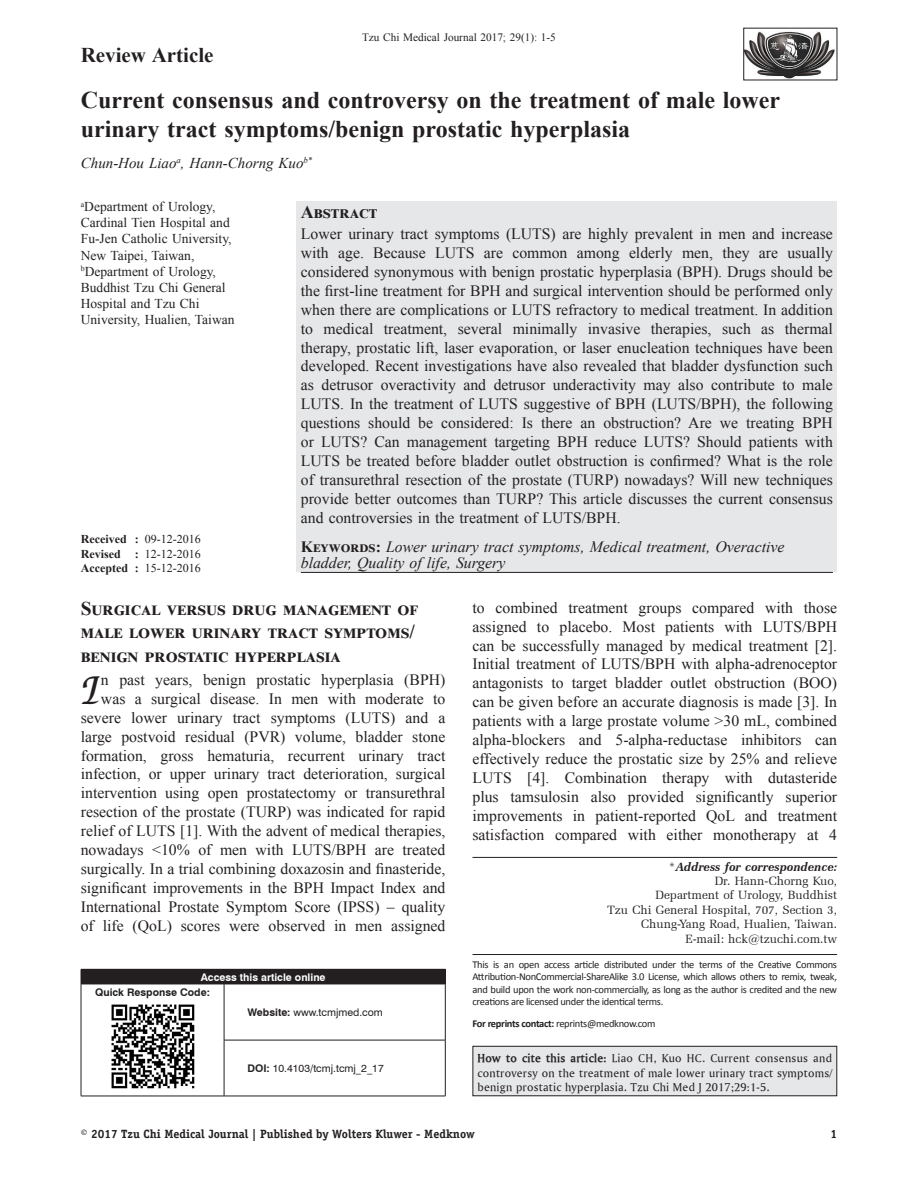
<style>
.page{position:relative;width:918px;height:1188px;background:#fff}
.page>*{position:absolute;margin:0;border:0;box-sizing:border-box;transform-origin:0 0}
._1_TX_text{font:italic 500 46.65px "Zapf Chancery IT Cby BT";color:#231f20}
.AT{font:700 24px/28.8px "Times New Roman";color:#231f20}
.AH{font:700 21px "Times New Roman";color:#231f20}
.t1{font:700 19.5px/23.4px "Times New Roman";letter-spacing:.03em;color:#231f20;text-align:justify}
.ABSH{font:700 18px "Times New Roman";color:#231f20}
._1_TX_text-2{font:15.75px/18.9px "Times New Roman";color:#231f20;text-align:justify}
.ABS_Text{font:15.75px/18.9px "Times New Roman";color:#231f20;text-align:justify}
.KWD{font:italic 15.75px/16.2px "Times New Roman";color:#231f20}
.AU{font:italic 15px "Times New Roman";color:#231f20}
.AFF{font:13.5px/16.2px "Times New Roman";color:#231f20}
.ADD{font:12px/14.4px "Zapf Elliptical 711 BT";color:#231f20;text-align:right}
.HTC{font:12px/14.4px "Ameretto Normal";letter-spacing:.02em;color:#231f20;text-align:justify}
.t2{font:700 12px "Officina Serif";color:#231f20}
.HIS{font:12px "Times New Roman";color:#231f20}
.RH{font:11.25px "Times New Roman";color:#231f20}
.Pa7{font:10.5px/12.6px "Calibri";letter-spacing:-.03em;color:#231f20;text-align:justify}
.DOI{font:10.5px "Swiss 721 BT";color:#231f20}
.ATAO{font:700 10.5px "Swiss 721 BT";color:#fff}
.Website{font:10.5px "Swiss 721 BT";color:#231f20}
.QRC{font:700 10.5px "Swiss 721 BT";color:#231f20}
.s1{font-weight:700;font-style:normal}
.s2{font-weight:700}
.s3{font-weight:700;font-style:italic}
.s4{font-family:"Ameretto";font-weight:700}
</style>
<div class="page">
<div style="left:297px;top:202px;width:540px;height:370px;background:#e6e7e9"></div>
<hr style="left:301px;top:572px;width:532px;height:1px;background:#231f20">
<div style="left:81px;top:969px;width:364px;height:15px;background:#231f20"></div>
<svg style="left:445px;top:970px;width:1px;height:14px"></svg>
<hr style="left:81px;top:984px;width:1px;height:56px;background:#231f20">
<hr style="left:81px;top:1040px;width:1px;height:56px;background:#231f20">
<hr style="left:81px;top:984px;width:143px;height:1px;background:#231f20">
<hr style="left:224px;top:984px;width:1px;height:56px;background:#231f20">
<hr style="left:224px;top:984px;width:221px;height:1px;background:#231f20">
<hr style="left:445px;top:984px;width:1px;height:56px;background:#231f20">
<hr style="left:81px;top:1096px;width:143px;height:1px;background:#231f20">
<hr style="left:224px;top:1040px;width:1px;height:56px;background:#231f20">
<hr style="left:224px;top:1040px;width:221px;height:1px;background:#231f20">
<hr style="left:445px;top:1040px;width:1px;height:56px;background:#231f20">
<hr style="left:224px;top:1096px;width:221px;height:1px;background:#231f20">
<img style="left:111px;top:1004px;width:84px;height:85px">
<hr style="left:472px;top:857px;width:365px;height:1px;background:#231f20">
<hr style="left:472px;top:954px;width:365px;height:1px;background:#231f20">
<div style="left:473px;top:1046px;width:364px;height:50px;background:#e6e7e9"></div>
<div style="left:472px;top:1046px;width:365px;height:50px;border:1px solid #231f20"></div>
<img style="left:746px;top:31px;width:89px;height:47px">
<p class="AH" style="left:81px;top:39px;width:134px">Review Article</p>
<p class="RH" style="left:362px;top:30px;width:195px">Tzu Chi Medical Journal 2017; 29(1): 1-5</p>
<p class="AT" style="left:81px;top:85px;width:701px">Current consensus and controversy on the treatment of male lower urinary tract symptoms/benign prostatic hyperplasia</p>
<p class="AU" style="left:81px;top:152px;width:233px">Chun-Hou Liao<sup>a</sup>, Hann-Chorng Kuo<sup>b*</sup></p>
<p class="AFF" style="left:81px;top:198px;width:155px"><sup>a</sup>Department of Urology,<br>Cardinal Tien Hospital and<br>Fu-Jen Catholic University,<br>New Taipei, Taiwan, <sup>b</sup>Department of Urology,<br>Buddhist Tzu Chi General<br>Hospital and Tzu Chi<br>University, Hualien, Taiwan</p>
<p class="ABSH" style="left:301px;top:199px;width:78px">Abstract</p>
<p class="ABS_Text" style="left:301px;top:224px;width:534px">Lower urinary tract symptoms (LUTS) are highly prevalent in men and increase with age. Because LUTS are common among elderly men, they are usually considered synonymous with benign prostatic hyperplasia (BPH). Drugs should be the first-line treatment for BPH and surgical intervention should be performed only when there are complications or LUTS refractory to medical treatment. In addition to medical treatment, several minimally invasive therapies, such as thermal therapy, prostatic lift, laser evaporation, or laser enucleation techniques have been developed. Recent investigations have also revealed that bladder dysfunction such as detrusor overactivity and detrusor underactivity may also contribute to male LUTS. In the treatment of LUTS suggestive of BPH (LUTS/BPH), the following questions should be considered: Is there an obstruction? Are we treating BPH or LUTS? Can management targeting BPH reduce LUTS? Should patients with LUTS be treated before bladder outlet obstruction is confirmed? What is the role of transurethral resection of the prostate (TURP) nowadays? Will new techniques provide better outcomes than TURP? This article discusses the current consensus and controversies in the treatment of LUTS/BPH.</p>
<p class="KWD" style="left:301px;top:538px;width:485px"><span class="s1">Keywords:</span> Lower urinary tract symptoms, Medical treatment, Overactive bladder, Quality of life, Surgery</p>
<p class="HIS" style="left:81px;top:531px;width:121px"><span class="s2">Received :</span> 09-12-2016</p>
<p class="HIS" style="left:81px;top:545px;width:121px"><span class="s2">Revised :</span> 12-12-2016</p>
<p class="HIS" style="left:81px;top:560px;width:121px"><span class="s2">Accepted :</span> 15-12-2016</p>
<h1 class="t1" style="left:81px;top:596px;width:337px">Surgical versus drug management of male lower urinary tract symptoms/ benign prostatic hyperplasia</h1>
<p class="_1_TX_text" style="left:81px;top:665px;width:22px">I</p>
<p class="_1_TX_text-2" style="left:472px;top:598px;width:366px">to combined treatment groups compared with those assigned to placebo. Most patients with LUTS/BPH can be successfully managed by medical treatment [2].<br>Initial treatment of LUTS/BPH with alpha-adrenoceptor antagonists to target bladder outlet obstruction (BOO) can be given before an accurate diagnosis is made [3]. In patients with a large prostate volume &gt;30 mL, combined alpha-blockers and 5-alpha-reductase inhibitors can effectively reduce the prostatic size by 25% and relieve LUTS [4]. Combination therapy with dutasteride plus tamsulosin also provided significantly superior improvements in patient-reported QoL and treatment satisfaction compared with either monotherapy at 4</p>
<p class="_1_TX_text-2" style="left:81px;top:670px;width:366px;text-align:right">n past years, benign prostatic hyperplasia (BPH) was a surgical disease. In men with moderate to severe lower urinary tract symptoms (LUTS) and a large postvoid residual (PVR) volume, bladder stone formation, gross hematuria, recurrent urinary tract infection, or upper urinary tract deterioration, surgical intervention using open prostatectomy or transurethral resection of the prostate (TURP) was indicated for rapid relief of LUTS [1]. With the advent of medical therapies, nowadays &lt;10% of men with LUTS/BPH are treated surgically. In a trial combining doxazosin and finasteride, significant improvements in the BPH Impact Index and International Prostate Symptom Score (IPSS) – quality of life (QoL) scores were observed in men assigned</p>
<p class="ADD" style="left:607px;top:859px;width:232px">*<span class="s3">Address for correspondence:<br></span>Dr. Hann-Chorng Kuo,<br>Department of Urology, Buddhist<br>Tzu Chi General Hospital, 707, Section 3,<br>Chung-Yang Road, Hualien, Taiwan.<br>E-mail: hck@tzuchi.com.tw</p>
<p class="ATAO" style="left:201px;top:970px;width:126px">Access this article online</p>
<p class="QRC" style="left:95px;top:985px;width:116px">Quick Response Code:</p>
<p class="Website" style="left:247px;top:1005px;width:137px"><span class="s2">Website:</span> www.tcmjmed.com</p>
<p class="DOI" style="left:247px;top:1061px;width:138px"><span class="s2">DOI:</span> 10.4103/tcmj.tcmj_2_17</p>
<p class="Pa7" style="left:472px;top:957px;width:366px">This is an open access article distributed under the terms of the Creative Commons Attribution-NonCommercial-ShareAlike 3.0 License, which allows others to remix, tweak, and build upon the work non-commercially, as long as the author is credited and the new creations are licensed under the identical terms.</p>
<p class="Pa7" style="left:472px;top:1016px;width:185px"><span class="s2">For reprints contact:</span> reprints@medknow.com</p>
<p class="HTC" style="left:478px;top:1051px;width:356px"><span class="s4">How to cite this article:</span> Liao CH, Kuo HC. Current consensus and controversy on the treatment of male lower urinary tract symptoms/ benign prostatic hyperplasia. Tzu Chi Med J 2017;29:1-5.</p>
<p class="t2" style="left:81px;top:1127px;width:395px">© 2017 Tzu Chi Medical Journal | Published by Wolters Kluwer - Medknow</p>
<p class="t2" style="left:830px;top:1127px;width:8px">1</p>
</div>
